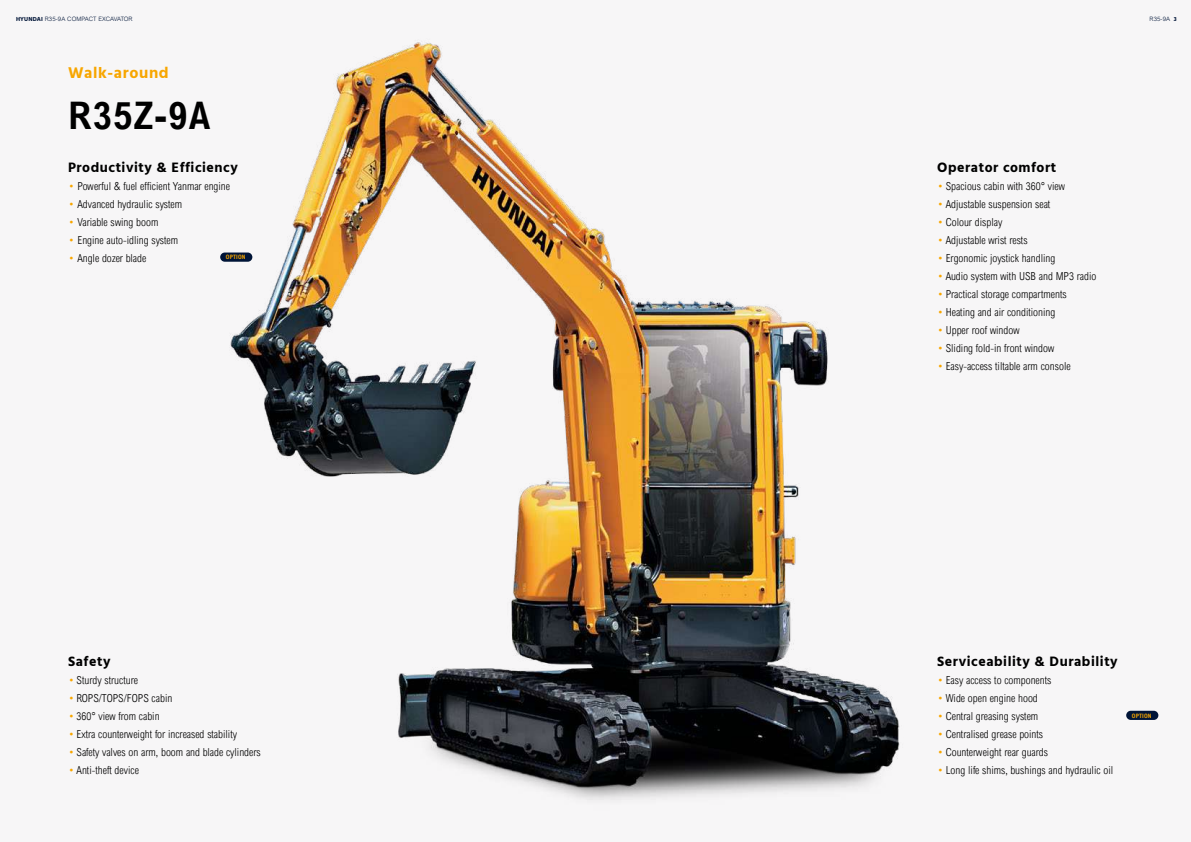
<style>
.page{position:relative;width:1191px;height:842px;background:#f7f6f7}
.page>*{position:absolute;margin:0;border:0;box-sizing:border-box;transform-origin:0 0}
.t1{font:700 condensed 38px "Arial";letter-spacing:.04em;color:#000}
.t2{font:700 16px "Hind";letter-spacing:.04em;color:#f7a600}
.t3{font:700 14px "Hind";letter-spacing:.04em;color:#000}
.t4{font:300 condensed 11px "Arial";color:#000}
.t5{font:300 6px "Arial";letter-spacing:.02em;color:#001437}
.t6{font:700 condensed 6px "Arial";letter-spacing:.02em;color:#f7a600}
.s1{font-family:"Hind";font-weight:700}
.s2{color:#f7a600}
</style>
<div class="page">
<img style="left:220px;top:42px;width:680px;height:758px">
<div style="left:1126px;top:711px;width:32px;height:9px;background:#001437;border-radius:5px"></div>
<div style="left:220px;top:253px;width:32px;height:9px;background:#001437;border-radius:5px"></div>
<p class="t5" style="left:16px;top:15px;width:118px"><span class="s1">HYUNDAI</span> R35-9A COMPACT EXCAVATOR</p>
<p class="t5" style="left:1149px;top:15px;width:29px">R35-9A <span class="s1">3</span></p>
<h2 class="t2" style="left:68px;top:63px;width:102px">Walk-around</h2>
<h1 class="t1" style="left:68px;top:94px;width:144px">R35Z-9A</h1>
<p class="t3" style="left:68px;top:159px;width:171px">Productivity &amp; Efficiency</p>
<p class="t4" style="left:68px;top:180px;width:163px"><span class="s2">•</span> Powerful &amp; fuel efficient Yanmar engine</p>
<p class="t4" style="left:68px;top:198px;width:116px"><span class="s2">•</span> Advanced hydraulic system</p>
<p class="t4" style="left:68px;top:216px;width:92px"><span class="s2">•</span> Variable swing boom</p>
<p class="t4" style="left:68px;top:234px;width:112px"><span class="s2">•</span> Engine auto-idling system</p>
<p class="t4" style="left:68px;top:252px;width:80px"><span class="s2">•</span> Angle dozer blade</p>
<p class="t6" style="left:226px;top:254px;width:21px">OPTION</p>
<p class="t3" style="left:68px;top:653px;width:44px">Safety</p>
<p class="t4" style="left:68px;top:674px;width:72px"><span class="s2">•</span> Sturdy structure</p>
<p class="t4" style="left:68px;top:692px;width:106px"><span class="s2">•</span> ROPS/TOPS/FOPS cabin</p>
<p class="t4" style="left:68px;top:710px;width:93px"><span class="s2">•</span> 360° view from cabin</p>
<p class="t4" style="left:68px;top:728px;width:170px"><span class="s2">•</span> Extra counterweight for increased stability</p>
<p class="t4" style="left:68px;top:746px;width:194px"><span class="s2">•</span> Safety valves on arm, boom and blade cylinders</p>
<p class="t4" style="left:68px;top:764px;width:72px"><span class="s2">•</span> Anti-theft device</p>
<p class="t3" style="left:937px;top:159px;width:121px">Operator comfort</p>
<p class="t4" style="left:937px;top:180px;width:129px"><span class="s2">•</span> Spacious cabin with 360° view</p>
<p class="t4" style="left:937px;top:198px;width:115px"><span class="s2">•</span> Adjustable suspension seat</p>
<p class="t4" style="left:937px;top:216px;width:67px"><span class="s2">•</span> Colour display</p>
<p class="t4" style="left:937px;top:234px;width:92px"><span class="s2">•</span> Adjustable wrist rests</p>
<p class="t4" style="left:937px;top:252px;width:120px"><span class="s2">•</span> Ergonomic joystick handling</p>
<p class="t4" style="left:937px;top:270px;width:161px"><span class="s2">•</span> Audio system with USB and MP3 radio</p>
<p class="t4" style="left:937px;top:288px;width:131px"><span class="s2">•</span> Practical storage compartments</p>
<p class="t4" style="left:937px;top:306px;width:120px"><span class="s2">•</span> Heating and air conditioning</p>
<p class="t4" style="left:937px;top:324px;width:84px"><span class="s2">•</span> Upper roof window</p>
<p class="t4" style="left:937px;top:342px;width:118px"><span class="s2">•</span> Sliding fold-in front window</p>
<p class="t4" style="left:937px;top:360px;width:135px"><span class="s2">•</span> Easy-access tiltable arm console</p>
<p class="t3" style="left:937px;top:653px;width:182px">Serviceability &amp; Durability</p>
<p class="t4" style="left:937px;top:674px;width:116px"><span class="s2">•</span> Easy access to components</p>
<p class="t4" style="left:937px;top:692px;width:102px"><span class="s2">•</span> Wide open engine hood</p>
<p class="t4" style="left:937px;top:710px;width:103px"><span class="s2">•</span> Central greasing system</p>
<p class="t6" style="left:1131px;top:712px;width:21px">OPTION</p>
<p class="t4" style="left:937px;top:728px;width:107px"><span class="s2">•</span> Centralised grease points</p>
<p class="t4" style="left:937px;top:746px;width:112px"><span class="s2">•</span> Counterweight rear guards</p>
<p class="t4" style="left:937px;top:764px;width:177px"><span class="s2">•</span> Long life shims, bushings and hydraulic oil</p>
</div>
